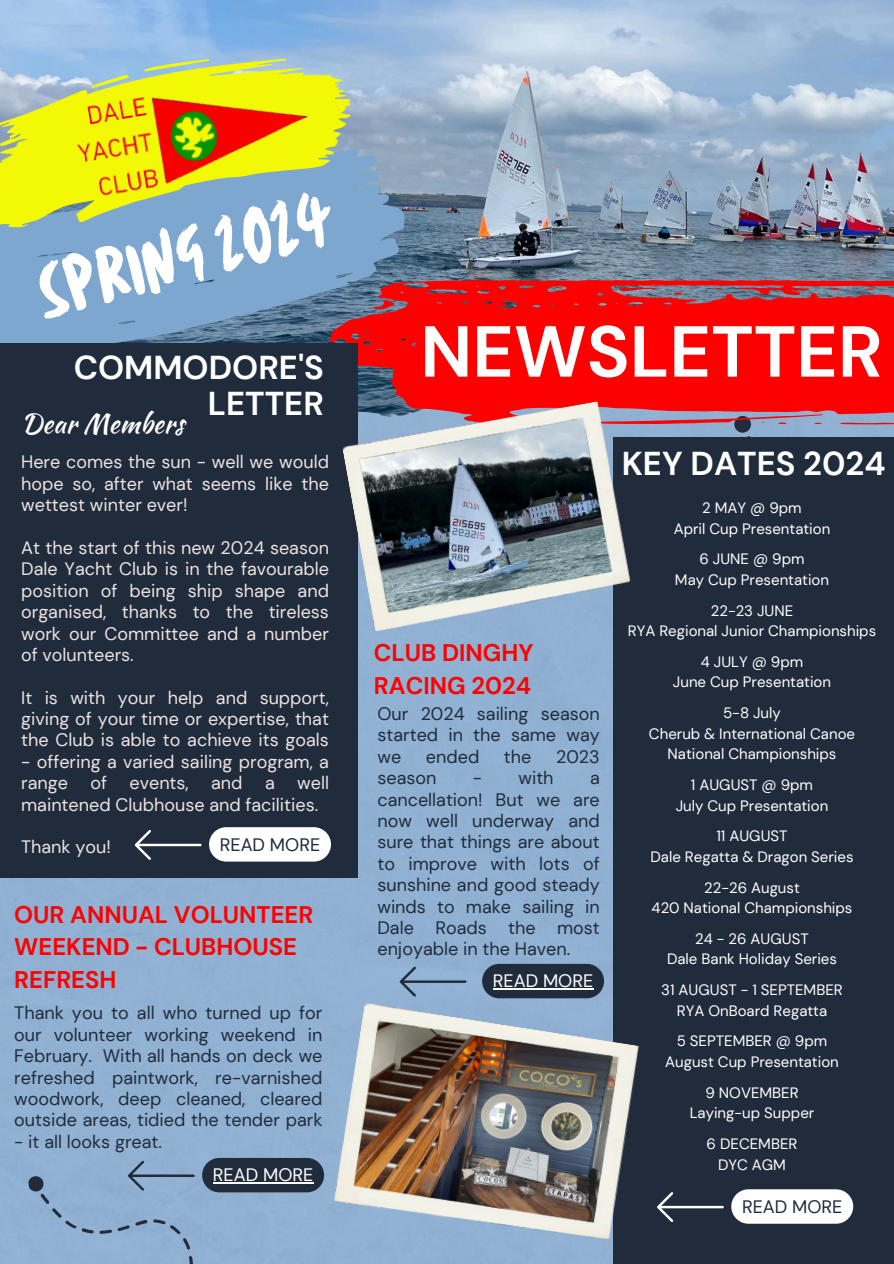
<style>
.page{position:relative;width:894px;height:1264px;background:#fff}
.page>*{position:absolute;margin:0;border:0;box-sizing:border-box;transform-origin:0 0}
.t1{font:72px "TC October Regular";color:#fff}
.t2{font:700 72px "DM Sans";color:#fff}
.t3{font:700 33px/36px "DM Sans";color:#fff;text-align:right}
.t4{font:27px "Kaushan Script";color:#fff}
.t5{font:700 24px/32.7px "DM Sans";color:#fd0100}
.t6{font:18px/21.3px "DM Sans";color:#202b3b;text-align:justify}
.t7{font:18px/21.3px "DM Sans";color:#ede4e3;text-align:justify}
.t8{font:18px "DM Sans";color:#fff}
.t9{font:15px/20.5px "DM Sans";color:#fff;text-align:center}
</style>
<div class="page">
<div style="left:0;top:0;width:734px;height:1263px;background:#90b1d2"></div>
<img style="left:209px;top:0;width:684px;height:280px">
<svg style="left:0;top:111px;width:419px;height:232px;background:#789dc2"></svg>
<svg style="left:0;top:29px;width:364px;height:213px;background:#a3c1aa"></svg>
<img style="left:63px;top:62px;width:256px;height:149px">
<svg style="left:329px;top:280px;width:564px;height:145px;background:#e91114"></svg>
<svg style="left:372px;top:300px;width:22px;height:10px"></svg>
<svg style="left:734px;top:416px;width:159px;height:22px;background:#8a99b6"></svg>
<svg style="left:618px;top:288px;width:38px;height:3px"></svg>
<svg style="left:829px;top:288px;width:10px;height:2px"></svg>
<svg style="left:864px;top:288px;width:10px;height:2px"></svg>
<svg style="left:673px;top:293px;width:9px;height:2px"></svg>
<div style="left:28px;top:1160px;width:277px;height:103px;background:#90b1d1"></div>
<div style="left:202px;top:1157px;width:122px;height:35px;background:#202b3b;border-radius:17px"></div>
<hr style="left:213px;top:1182px;width:100px;height:1px;background:#fff">
<div style="left:0;top:343px;width:357px;height:534px;background:#202b3b"></div>
<svg style="left:135px;top:830px;width:66px;height:30px"></svg>
<div style="left:209px;top:827px;width:122px;height:34px;background:#fff;border-radius:17px"></div>
<div style="left:612px;top:438px;width:281px;height:825px;background:#202b3b"></div>
<svg style="left:657px;top:1192px;width:66px;height:30px"></svg>
<img style="left:343px;top:401px;width:288px;height:230px">
<div style="left:731px;top:1189px;width:122px;height:34px;background:#fff;border-radius:17px"></div>
<img style="left:333px;top:1002px;width:306px;height:242px">
<svg style="left:399px;top:966px;width:67px;height:30px;background:#83a1c0"></svg>
<div style="left:482px;top:963px;width:122px;height:35px;background:#202b3b;border-radius:17px"></div>
<hr style="left:493px;top:988px;width:100px;height:1px;background:#fff">
<p class="t1" style="left:22px;top:242px;width:309px;rotate:-15deg">Spring 2024</p>
<h6 class="t3" style="left:74px;top:349px;width:251px">COMMODORE'S<br>LETTER</h6>
<p class="t4" style="left:21px;top:404px;width:164px">Dear Members</p>
<p class="t7" style="left:21px;top:451px;width:309px">Here comes the sun - well we would hope so, after what seems like the wettest winter ever!</p>
<p class="t7" style="left:21px;top:537px;width:309px">At the start of this new 2024 season Dale Yacht Club is in the favourable position of being ship shape and organised, thanks to the tireless work our Committee and a number of volunteers.</p>
<p class="t7" style="left:21px;top:687px;width:309px">It is with your help and support, giving of your time or expertise, that the Club is able to achieve its goals</p>
<p class="t7" style="left:21px;top:751px;width:309px">- offering a varied sailing program, a range of events, and a well maintened Clubhouse and facilities.</p>
<p class="t7" style="left:21px;top:836px;width:91px">Thank you!</p>
<p class="t6" style="left:220px;top:833px;width:102px">READ MORE</p>
<h1 class="t5" style="left:14px;top:898px;width:300px">OUR ANNUAL VOLUNTEER<br>WEEKEND - CLUBHOUSE<br>REFRESH</h1>
<h3 class="t6" style="left:14px;top:1002px;width:309px">Thank you to all who turned up for our volunteer working weekend in February. With all hands on deck we refreshed paintwork, re-varnished woodwork, deep cleaned, cleared outside areas, tidied the tender park</h3>
<h3 class="t6" style="left:14px;top:1130px;width:149px">- it all looks great.</h3>
<h4 class="t8" style="left:213px;top:1163px;width:102px">READ MORE</h4>
<p class="t2" style="left:420px;top:305px;width:464px">NEWSLETTER</p>
<h2 class="t5" style="left:374px;top:636px;width:161px">CLUB DINGHY<br>RACING 2024</h2>
<p class="t6" style="left:377px;top:703px;width:224px">Our 2024 sailing season started in the same way we</p>
<p class="t6" style="left:426px;top:746px;width:55px">ended</p>
<p class="t6" style="left:504px;top:746px;width:29px">the</p>
<p class="t6" style="left:556px;top:746px;width:45px">2023</p>
<p class="t6" style="left:377px;top:767px;width:60px">season</p>
<p class="t6" style="left:472px;top:767px;width:82px">- with</p>
<p class="t6" style="left:377px;top:767px;width:224px;text-indent:212px">a cancellation! But we are now well underway and sure that things are about to improve with lots of sunshine and good steady winds to make sailing in Dale Roads the most enjoyable in the Haven.</p>
<h5 class="t8" style="left:493px;top:969px;width:102px">READ MORE</h5>
<p class="t3" style="left:621px;top:445px;width:265px">KEY DATES 2024</p>
<p class="t9" style="left:673px;top:497px;width:158px">2 MAY @ 9pm<br>April Cup Presentation</p>
<p class="t9" style="left:674px;top:549px;width:155px">6 JUNE @ 9pm<br>May Cup Presentation</p>
<p class="t9" style="left:627px;top:600px;width:250px">22-23 JUNE<br>RYA Regional Junior Championships</p>
<p class="t9" style="left:672px;top:651px;width:159px">4 JULY @ 9pm<br>June Cup Presentation</p>
<p class="t9" style="left:648px;top:702px;width:208px">5-8 July<br>Cherub &amp; International Canoe<br>National Championships</p>
<p class="t9" style="left:675px;top:774px;width:154px">1 AUGUST @ 9pm<br>July Cup Presentation</p>
<p class="t9" style="left:650px;top:825px;width:204px">11 AUGUST<br>Dale Regatta &amp; Dragon Series</p>
<p class="t9" style="left:651px;top:877px;width:202px">22-26 August<br>420 National Championships</p>
<p class="t9" style="left:667px;top:928px;width:171px">24 - 26 AUGUST<br>Dale Bank Holiday Series</p>
<p class="t9" style="left:661px;top:979px;width:183px">31 AUGUST - 1 SEPTEMBER<br>RYA OnBoard Regatta</p>
<p class="t9" style="left:665px;top:1030px;width:175px">5 SEPTEMBER @ 9pm<br>August Cup Presentation</p>
<p class="t9" style="left:689px;top:1082px;width:126px">9 NOVEMBER<br>Laying-up Supper</p>
<p class="t9" style="left:706px;top:1133px;width:92px">6 DECEMBER<br>DYC AGM</p>
<h6 class="t6" style="left:741px;top:1195px;width:102px">READ MORE</h6>
</div>
